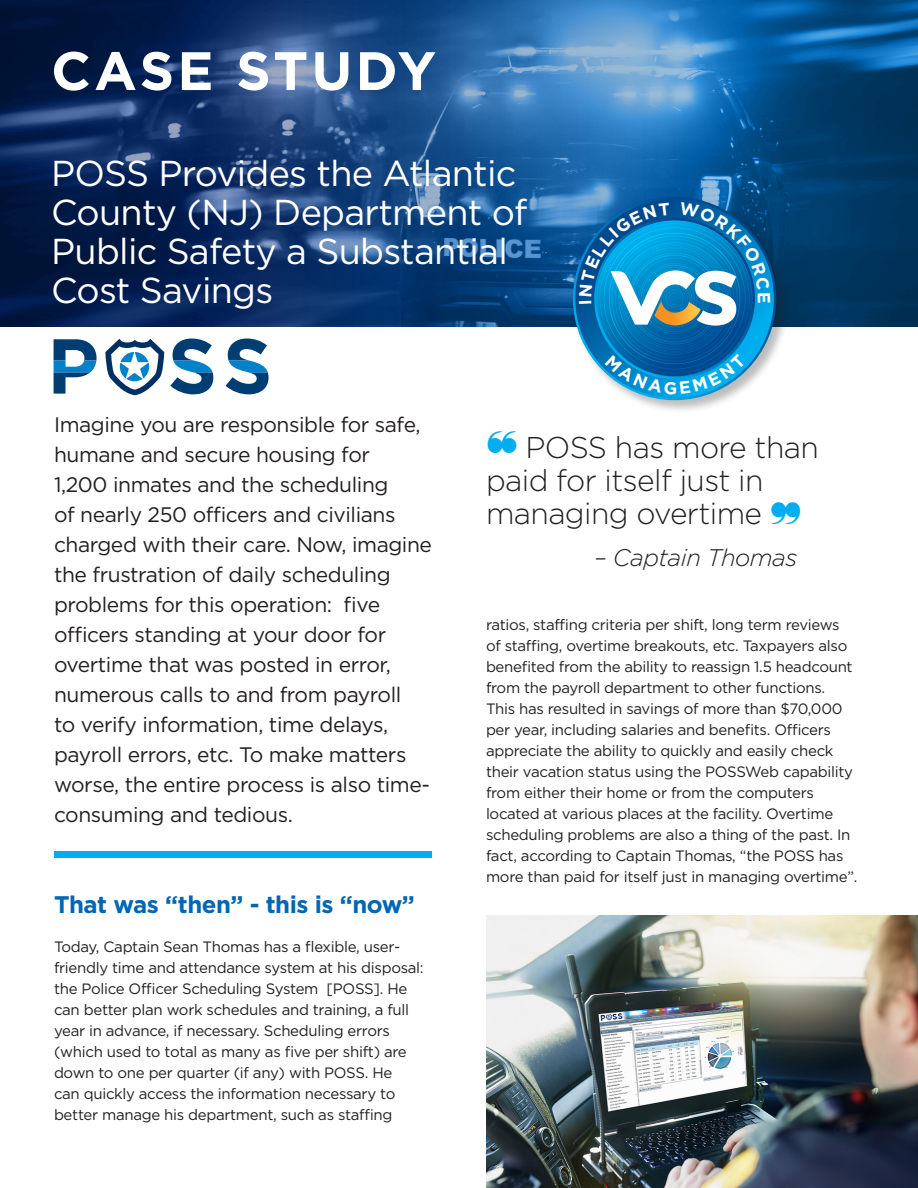
<style>
.page{position:relative;width:918px;height:1188px;background:#fff}
.page>*{position:absolute;margin:0;border:0;box-sizing:border-box;transform-origin:0 0}
.t1{font:700 54px "Gotham";letter-spacing:.06em;color:#fff}
.t2{font:36px/39px "Gotham";letter-spacing:-.02em;color:#fff}
.t3{font:300 30px/33px "Gotham";letter-spacing:-.02em;color:#231f20}
.t4{font:700 24px "Gotham";letter-spacing:-.02em;color:#0166b3}
.t5{font:italic 300 24px "Gotham";letter-spacing:-.02em;color:#231f20}
.t6{font:21px/30px "Gotham";letter-spacing:-.02em;color:#231f20}
.t7{font:15px/21px "Gotham";letter-spacing:-.02em;color:#231f20}
.s1{color:#00aeef}
</style>
<div class="page">
<img style="left:0;top:0;width:918px;height:326px">
<div style="left:54px;top:851px;width:378px;height:7px;background:#00aeef"></div>
<img style="left:486px;top:916px;width:432px;height:272px">
<svg style="left:105px;top:339px;width:59px;height:56px"></svg>
<svg style="left:54px;top:339px;width:43px;height:55px"></svg>
<svg style="left:170px;top:339px;width:43px;height:55px"></svg>
<svg style="left:226px;top:339px;width:43px;height:55px"></svg>
<div style="left:572px;top:196px;width:218px;height:218px;background:#231f20;opacity:.3"></div>
<svg style="left:579px;top:203px;width:191px;height:191px;background:#2c8cbf"></svg>
<p class="t1" style="left:51px;top:40px;width:387px">CASE STUDY</p>
<p class="t2" style="left:51px;top:154px;width:478px">POSS Provides the Atlantic<br>County (NJ) Department of<br>Public Safety a Substantial<br>Cost Savings</p>
<p class="t6" style="left:54px;top:409px;width:380px">Imagine you are responsible for safe, humane and secure housing for<br>1,200 inmates and the scheduling<br>of nearly 250 officers and civilians charged with their care. Now, imagine the frustration of daily scheduling problems for this operation: five officers standing at your door for overtime that was posted in error, numerous calls to and from payroll<br>to verify information, time delays, payroll errors, etc. To make matters worse, the entire process is also time&shy;consuming and tedious.</p>
<p class="t4" style="left:54px;top:890px;width:362px">That was “then” - this is “now”</p>
<p class="t7" style="left:54px;top:936px;width:371px">Today, Captain Sean Thomas has a flexible, user&shy;friendly time and attendance system at his disposal: the Police Officer Scheduling System [POSS]. He can better plan work schedules and training, a full year in advance, if necessary. Scheduling errors (which used to total as many as five per shift) are down to one per quarter (if any) with POSS. He<br>can quickly access the information necessary to better manage his department, such as staffing</p>
<p class="t3" style="left:486px;top:430px;width:334px"><span class="s1">❝</span> POSS has more than paid for itself just in managing overtime <span class="s1">❞</span></p>
<p class="t5" style="left:594px;top:544px;width:205px">– Captain Thomas</p>
<p class="t7" style="left:486px;top:614px;width:373px">ratios, staffing criteria per shift, long term reviews of staffing, overtime breakouts, etc. Taxpayers also benefited from the ability to reassign 1.5 headcount from the payroll department to other functions.<br>This has resulted in savings of more than $70,000 per year, including salaries and benefits. Officers appreciate the ability to quickly and easily check their vacation status using the POSSWeb capability from either their home or from the computers located at various places at the facility. Overtime scheduling problems are also a thing of the past. In fact, according to Captain Thomas, “the POSS has more than paid for itself just in managing overtime”.</p>
</div>
